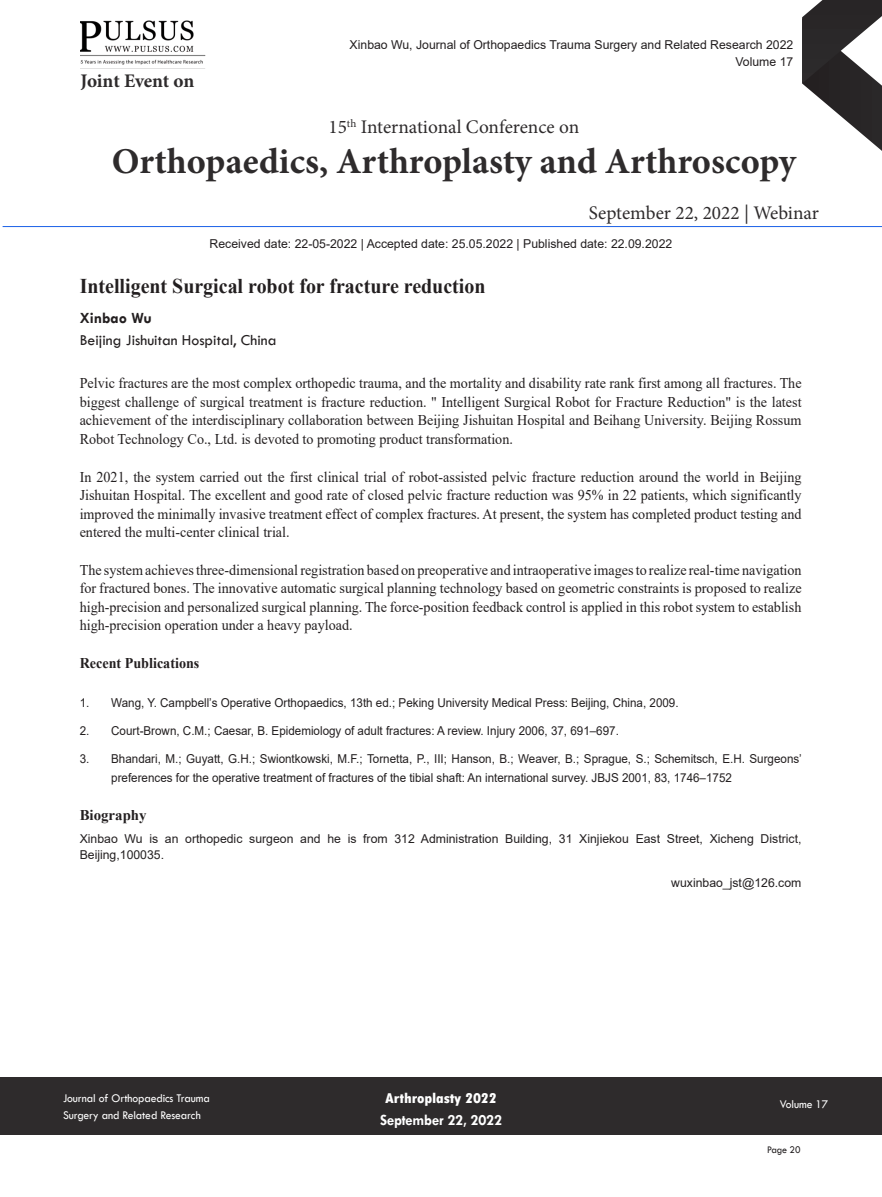
<style>
.page{position:relative;width:882px;height:1197px;background:#fff}
.page>*{position:absolute;margin:0;border:0;box-sizing:border-box;transform-origin:0 0}
.t1{font:700 36.4px "Minion Pro";color:#2e2b2c}
.t2{font:700 21px "Times New Roman";color:#231f20;scale:.95 1}
.t3{font:19.25px "Minion Pro";color:#2e2b2c}
.t4{font:700 19.25px "Minion Pro";letter-spacing:-.01em;color:#2e2b2c}
.t5{font:15.75px "Tw Cen";color:#231f20}
.t6{font:700 15.75px "Tw Cen";letter-spacing:-.01em;color:#fff;scale:.95 1}
.t7{font:700 15.75px "Tw Cen";color:#231f20}
.t8{font:14.88px/18.4px "Times New Roman";color:#231f20;text-align:justify;scale:.95 1}
.t9{font:700 14.88px "Times New Roman";color:#231f20;scale:.95 1}
.t10{font:800 condensed 14.88px "Tw Cen";letter-spacing:-.01em;color:#fff;scale:1.1 1}
.t11{font:700 14.88px "Times New Roman";color:#231f20}
.t12{font:12.25px/18.4px "Arial";color:#231f20;scale:.95 1}
.t13{font:12.25px/15.8px "Arial";color:#231f20}
.t14{font:12.25px/16.8px "Tw Cen";letter-spacing:-.01em;color:#fff;scale:.95 1}
.t15{font:10.5px "Tw Cen";letter-spacing:-.02em;color:#231f20;scale:.95 1}
</style>
<div class="page">
<svg style="left:802px;top:0;width:80px;height:151px"></svg>
<div style="left:0;top:1077px;width:882px;height:58px;background:#2e2b2c"></div>
<hr style="left:3px;top:226px;width:879px;height:1px;background:#1b61e7">
<img style="left:81px;top:20px;width:125px;height:49px">
<p class="t4" style="left:81px;top:67px;width:115px">Joint Event on</p>
<p class="t13" style="left:350px;top:36px;width:445px;line-height:17.5px;text-align:right">Xinbao Wu, Journal of Orthopaedics Trauma Surgery and Related Research 2022<br>Volume 17</p>
<p class="t3" style="left:328px;top:114px;width:252px">15<sup>th</sup> International Conference on</p>
<h1 class="t1" style="left:112px;top:136px;width:686px">Orthopaedics, Arthroplasty and Arthroscopy</h1>
<p class="t3" style="left:589px;top:200px;width:232px">September 22, 2022 | Webinar</p>
<p class="t13" style="left:210px;top:236px;width:464px">Received date: 22-05-2022 | Accepted date: 25.05.2022 | Published date: 22.09.2022</p>
<h2 class="t2" style="left:80px;top:271px;width:429px">Intelligent Surgical robot for fracture reduction</h2>
<p class="t7" style="left:80px;top:308px;width:74px">Xinbao Wu</p>
<p class="t5" style="left:80px;top:331px;width:198px">Beijing Jishuitan Hospital, China</p>
<p class="t8" style="left:80px;top:374px;width:761px">Pelvic fractures are the most complex orthopedic trauma, and the mortality and disability rate rank first among all fractures. The biggest challenge of surgical treatment is fracture reduction. " Intelligent Surgical Robot for Fracture Reduction" is the latest achievement of the interdisciplinary collaboration between Beijing Jishuitan Hospital and Beihang University. Beijing Rossum Robot Technology Co., Ltd. is devoted to promoting product transformation.</p>
<p class="t8" style="left:80px;top:467px;width:761px">In 2021, the system carried out the first clinical trial of robot-assisted pelvic fracture reduction around the world in Beijing Jishuitan Hospital. The excellent and good rate of closed pelvic fracture reduction was 95% in 22 patients, which significantly improved the minimally invasive treatment effect of complex fractures. At present, the system has completed product testing and entered the multi-center clinical trial.</p>
<p class="t8" style="left:80px;top:560px;width:761px">The system achieves three-dimensional registration based on preoperative and intraoperative images to realize real-time navigation for fractured bones. The innovative automatic surgical planning technology based on geometric constraints is proposed to realize high-precision and personalized surgical planning. The force-position feedback control is applied in this robot system to establish high-precision operation under a heavy payload.</p>
<p class="t9" style="left:80px;top:653px;width:128px">Recent Publications</p>
<p class="t12" style="left:80px;top:693px;width:632px">1. Wang, Y. Campbell’s Operative Orthopaedics, 13th ed.; Peking University Medical Press: Beijing, China, 2009.</p>
<p class="t12" style="left:80px;top:721px;width:569px">2. Court-Brown, C.M.; Caesar, B. Epidemiology of adult fractures: A review. Injury 2006, 37, 691–697.</p>
<p class="t12" style="left:111px;top:750px;width:729px;text-indent:-32px">3. Bhandari, M.; Guyatt, G.H.; Swiontkowski, M.F.; Tornetta, P., III; Hanson, B.; Weaver, B.; Sprague, S.; Schemitsch, E.H. Surgeons’ preferences for the operative treatment of fractures of the tibial shaft: An international survey. JBJS 2001, 83, 1746–1752</p>
<p class="t11" style="left:80px;top:804px;width:68px">Biography</p>
<p class="t13" style="left:80px;top:831px;width:723px">Xinbao Wu is an orthopedic surgeon and he is from 312 Administration Building, 31 Xinjiekou East Street, Xicheng District,<br>Beijing,100035.</p>
<p class="t13" style="left:671px;top:875px;width:132px">wuxinbao_jst@126.com</p>
<p class="t14" style="left:63px;top:1090px;width:156px">Journal of Orthopaedics Trauma<br>Surgery and Related Research</p>
<p class="t10" style="left:385px;top:1089px;width:103px">Arthroplasty 2022</p>
<p class="t6" style="left:380px;top:1111px;width:130px">September 22, 2022</p>
<p class="t14" style="left:780px;top:1095px;width:53px">Volume 17</p>
<p class="t15" style="left:767px;top:1143px;width:37px">Page 20</p>
</div>
